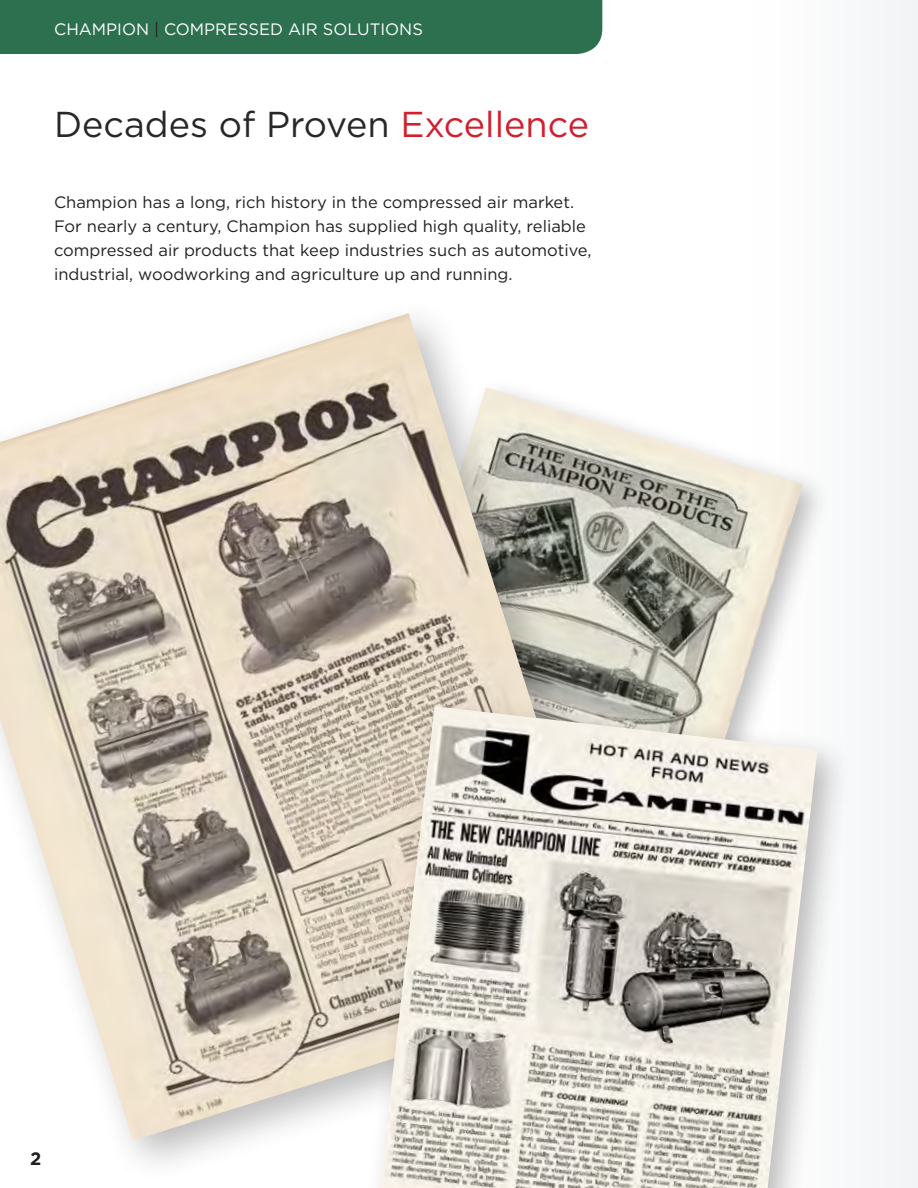
<style>
.page{position:relative;width:918px;height:1188px;background:#fff}
.page>*{position:absolute;margin:0;border:0;box-sizing:border-box;transform-origin:0 0}
.t1{font:36px "Gotham";color:#262729}
.t2{font:700 18px "Gotham";color:#231f20}
.t3{font:16.5px/24px "Gotham";color:#231f20}
.t4{font:16.5px "Gotham";color:#fff}
.s1{color:#231f20}
.s2{color:#d0202e}
</style>
<div class="page">
<div style="left:754px;top:0;width:164px;height:1188px;background:#f0f2f4"></div>
<div style="left:353px;top:377px;width:478px;height:535px;background:#231f20;opacity:.3"></div>
<img style="left:665px;top:387px;width:138px;height:306px">
<div style="left:0;top:298px;width:665px;height:886px;background:#231f20;opacity:.3"></div>
<img style="left:0;top:313px;width:621px;height:828px">
<div style="left:366px;top:693px;width:487px;height:495px;background:#231f20;opacity:.3"></div>
<img style="left:380px;top:706px;width:438px;height:482px">
<div style="left:0;top:0;width:602px;height:54px;background:#2d7050"></div>
<p class="t4" style="left:54px;top:19px;width:370px">CHAMPION <span class="s1">|</span> COMPRESSED AIR SOLUTIONS</p>
<h1 class="t1" style="left:54px;top:101px;width:537px">Decades of Proven <span class="s2">Excellence</span></h1>
<p class="t3" style="left:54px;top:190px;width:539px">Champion has a long, rich history in the compressed air market.<br>For nearly a century, Champion has supplied high quality, reliable compressed air products that keep industries such as automotive, industrial, woodworking and agriculture up and running.</p>
<p class="t2" style="left:30px;top:1147px;width:13px">2</p>
</div>
